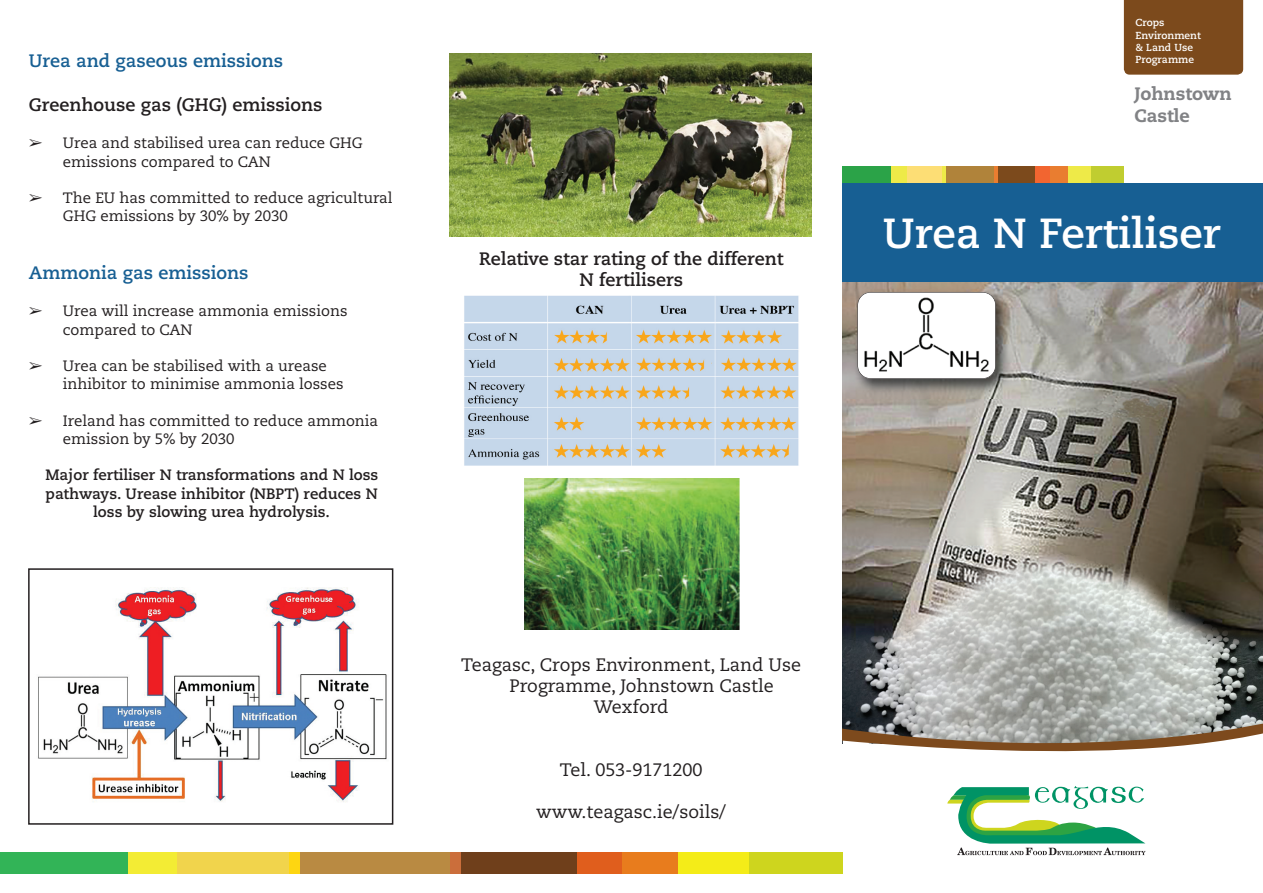
<style>
.page{position:relative;width:1263px;height:893px;background:#fff}
.page>*{position:absolute;margin:0;border:0;box-sizing:border-box;transform-origin:0 0}
.t1{font:700 42px "Caecilia";color:#fff}
.t2{font:18px "Caecilia";color:#231f20}
.t3{font:700 18px/21px "Caecilia";color:#231f20;text-align:center}
.t4{font:700 18px "Caecilia";color:#175f93}
.t5{font:800 18px/22px "Caecilia";color:#818285}
.t6{font:15px/18.3px "Caecilia";color:#231f20}
.t7{font:700 15px/18.3px "Caecilia";color:#231f20;text-align:center}
.t8{font:700 10.2px/12.1px "Caecilia";color:#fff}
</style>
<div class="page">
<img style="left:842px;top:282px;width:421px;height:425px">
<svg style="left:947px;top:786px;width:198px;height:69px"></svg>
<img style="left:842px;top:546px;width:421px;height:112px">
<div style="left:842px;top:166px;width:49px;height:17px;background:#2ba348"></div>
<div style="left:906px;top:166px;width:37px;height:17px;background:#fdde75"></div>
<div style="left:891px;top:166px;width:15px;height:17px;background:#eeea48"></div>
<div style="left:946px;top:166px;width:48px;height:17px;background:#b0833a"></div>
<hr style="left:942px;top:166px;width:4px;height:17px;background:#eeea48">
<div style="left:998px;top:166px;width:37px;height:17px;background:#7c4a1c"></div>
<hr style="left:994px;top:166px;width:4px;height:17px;background:#e97d30">
<div style="left:1050px;top:166px;width:18px;height:17px;background:#e97d30"></div>
<div style="left:1035px;top:166px;width:15px;height:17px;background:#f26530"></div>
<div style="left:1090px;top:166px;width:34px;height:17px;background:#c0cd30"></div>
<div style="left:1068px;top:166px;width:23px;height:17px;background:#eeea48"></div>
<img style="left:850px;top:286px;width:165px;height:112px">
<div style="left:857px;top:292px;width:138px;height:87px;background:#fff;border-radius:13px"></div>
<img style="left:862px;top:292px;width:128px;height:87px">
<div style="left:857px;top:292px;width:138px;height:87px;border:1px solid #231f20;border-radius:13px"></div>
<img style="left:38px;top:587px;width:349px;height:216px">
<div style="left:28px;top:568px;width:365px;height:257px;border:2px solid #231f20"></div>
<img style="left:449px;top:54px;width:362px;height:183px">
<img style="left:464px;top:296px;width:335px;height:170px">
<img style="left:525px;top:478px;width:215px;height:152px">
<div style="left:1124px;top:1px;width:119px;height:74px;background:#7c4a1c"></div>
<div style="left:842px;top:183px;width:421px;height:99px;background:#175f93"></div>
<div style="left:1px;top:852px;width:127px;height:21px;background:#32b457"></div>
<div style="left:177px;top:852px;width:112px;height:21px;background:#f1d44c"></div>
<div style="left:128px;top:852px;width:49px;height:21px;background:#f3ec34"></div>
<div style="left:300px;top:852px;width:150px;height:21px;background:#b98a42"></div>
<div style="left:289px;top:852px;width:11px;height:21px;background:#fed611"></div>
<div style="left:461px;top:852px;width:116px;height:21px;background:#6f3f1b"></div>
<div style="left:450px;top:852px;width:11px;height:21px;background:#cb6e3b"></div>
<div style="left:622px;top:852px;width:56px;height:21px;background:#e87c1d"></div>
<div style="left:577px;top:852px;width:45px;height:21px;background:#e05e1d"></div>
<div style="left:749px;top:852px;width:93px;height:21px;background:#ced51e"></div>
<div style="left:678px;top:852px;width:71px;height:21px;background:#f4ec18"></div>
<svg style="left:842px;top:707px;width:421px;height:45px;background:#9e968b"></svg>
<p class="t4" style="left:29px;top:53px;width:256px">Urea and gaseous emissions</p>
<p class="t3" style="left:29px;top:95px;width:295px">Greenhouse gas (GHG) emissions</p>
<p class="t6" style="left:63px;top:135px;width:301px;text-indent:-34px">➢ Urea and stabilised urea can reduce GHG emissions compared to CAN</p>
<p class="t6" style="left:63px;top:190px;width:331px;text-indent:-34px">➢ The EU has committed to reduce agricultural<br>GHG emissions by 30% by 2030</p>
<p class="t4" style="left:29px;top:265px;width:221px">Ammonia gas emissions</p>
<p class="t6" style="left:63px;top:303px;width:286px;text-indent:-34px">➢ Urea will increase ammonia emissions compared to CAN</p>
<p class="t6" style="left:63px;top:358px;width:282px;text-indent:-34px">➢ Urea can be stabilised with a urease inhibitor to minimise ammonia losses</p>
<p class="t6" style="left:63px;top:412px;width:317px;text-indent:-34px">➢ Ireland has committed to reduce ammonia emission by 5% by 2030</p>
<p class="t7" style="left:45px;top:467px;width:334px">Major fertiliser N transformations and N loss pathways. Urease inhibitor (NBPT) reduces N loss by slowing urea hydrolysis.</p>
<p class="t3" style="left:479px;top:250px;width:306px">Relative star rating of the different<br>N fertilisers</p>
<p class="t2" style="left:461px;top:657px;width:342px">Teagasc, Crops Environment, Land Use</p>
<p class="t2" style="left:509px;top:678px;width:266px">Programme, Johnstown Castle</p>
<p class="t2" style="left:594px;top:699px;width:76px">Wexford</p>
<p class="t2" style="left:560px;top:762px;width:144px">Tel. 053-9171200</p>
<p class="t2" style="left:536px;top:804px;width:191px">www.teagasc.ie/soils/</p>
<p class="t8" style="left:1135px;top:18px;width:67px">Crops<br>Environment &amp; Land Use<br>Programme</p>
<p class="t5" style="left:1134px;top:84px;width:99px">Johnstown<br>Castle</p>
<h1 class="t1" style="left:883px;top:215px;width:339px">Urea N Fertiliser</h1>
</div>
